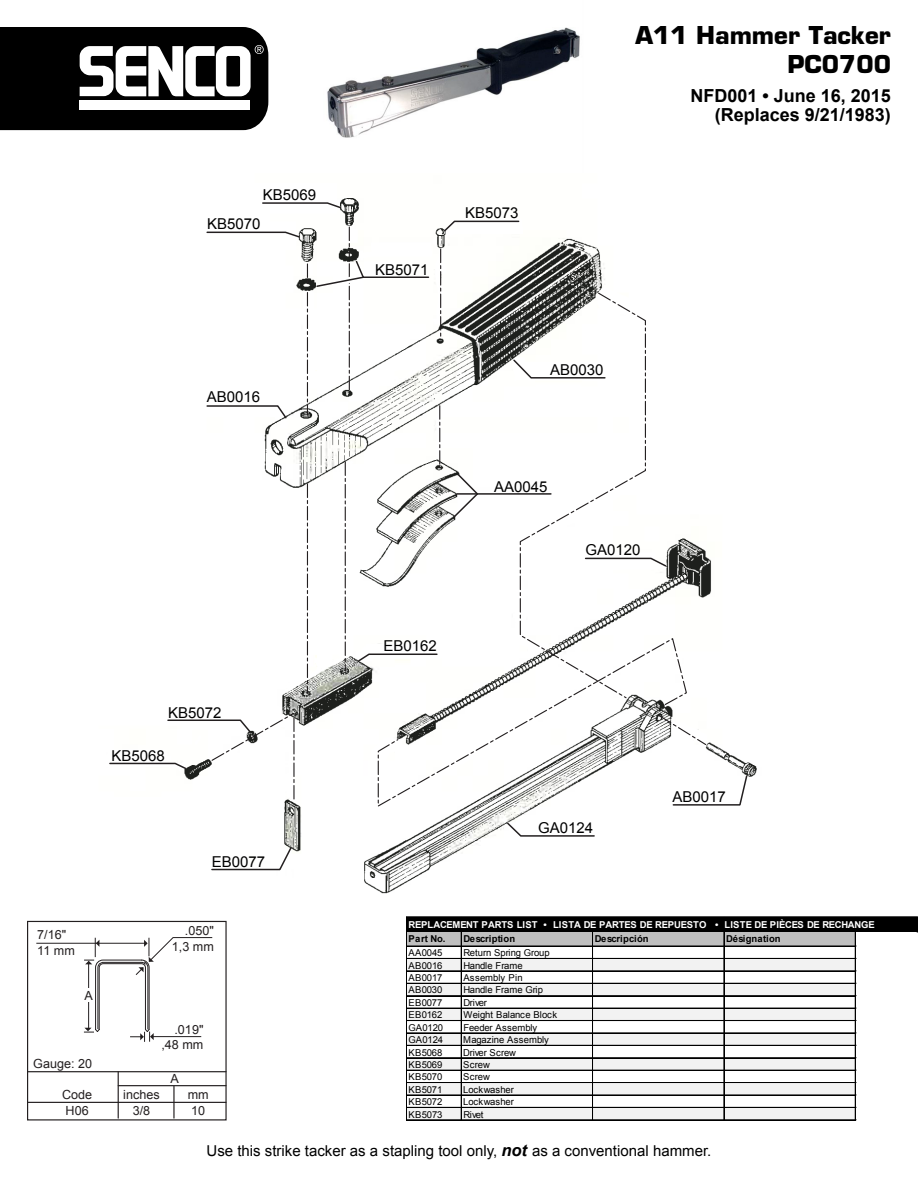
<style>
.page{position:relative;width:918px;height:1188px;background:#fff}
.page>*{position:absolute;margin:0;border:0;box-sizing:border-box;transform-origin:0 0}
.t1{font:700 24px/28.8px "Eurostile LT Std";color:#000;text-align:right}
.t2{font:700 18px/19.5px "Arial";color:#000;text-align:right}
.t3{font:15px "Arial";color:#000}
.t4{font:12.6px/15.8px "Arial";color:#231f20}
.t5{font:9.45px "Arial";letter-spacing:-.015em;color:#000}
.t6{font:700 9.45px "Arial";letter-spacing:-.03em;color:#fff}
.t7{font:700 9.45px "Arial";letter-spacing:.005em;color:#000}
.t8{font:9.45px "Arial";letter-spacing:.01em;color:#000}
.t9{font:9.45px "Arial";letter-spacing:.015em;color:#000}
.s1{font-weight:700;font-style:italic;font-size:16.5px}
</style>
<div class="page">
<img style="left:327px;top:27px;width:253px;height:111px">
<img style="left:264px;top:198px;width:493px;height:696px">
<svg style="left:262px;top:202px;width:80px;height:7px"></svg>
<svg style="left:206px;top:231px;width:95px;height:8px"></svg>
<svg style="left:315px;top:227px;width:115px;height:164px"></svg>
<svg style="left:443px;top:220px;width:77px;height:13px"></svg>
<svg style="left:307px;top:292px;width:1px;height:123px"></svg>
<svg style="left:307px;top:264px;width:1px;height:22px"></svg>
<svg style="left:206px;top:405px;width:82px;height:15px"></svg>
<svg style="left:440px;top:249px;width:1px;height:91px"></svg>
<svg style="left:307px;top:484px;width:1px;height:209px"></svg>
<svg style="left:357px;top:653px;width:20px;height:10px"></svg>
<svg style="left:506px;top:821px;width:90px;height:16px"></svg>
<svg style="left:688px;top:774px;width:60px;height:32px"></svg>
<svg style="left:647px;top:557px;width:21px;height:11px"></svg>
<hr style="left:457px;top:493px;width:94px;height:2px;background:#231f20">
<svg style="left:452px;top:472px;width:27px;height:47px"></svg>
<svg style="left:512px;top:358px;width:7px;height:21px"></svg>
<svg style="left:439px;top:406px;width:1px;height:61px"></svg>
<svg style="left:519px;top:292px;width:128px;height:345px"></svg>
<svg style="left:377px;top:637px;width:311px;height:171px"></svg>
<svg style="left:345px;top:462px;width:1px;height:209px"></svg>
<svg style="left:658px;top:714px;width:49px;height:32px"></svg>
<svg style="left:109px;top:712px;width:186px;height:88px"></svg>
<svg style="left:211px;top:846px;width:82px;height:25px"></svg>
<svg style="left:0;top:27px;width:268px;height:103px"></svg>
<div style="left:27px;top:921px;width:200px;height:199px;border:1px solid #231f20"></div>
<hr style="left:28px;top:1071px;width:198px;height:1px;background:#231f20">
<hr style="left:118px;top:1072px;width:1px;height:46px;background:#231f20">
<hr style="left:118px;top:1085px;width:108px;height:1px;background:#231f20">
<hr style="left:28px;top:1102px;width:198px;height:1px;background:#231f20">
<hr style="left:173px;top:1086px;width:2px;height:32px;background:#231f20">
<svg style="left:84px;top:937px;width:129px;height:105px"></svg>
<hr style="left:88px;top:962px;width:1px;height:67px;background:#231f20">
<hr style="left:36px;top:943px;width:110px;height:1px;background:#231f20">
<div style="left:83px;top:988px;width:11px;height:14px;background:#fff"></div>
<div style="left:407px;top:918px;width:511px;height:14px;background:#000"></div>
<div style="left:407px;top:931px;width:449px;height:16px;background:#bfbfbf"></div>
<div style="left:407px;top:958px;width:449px;height:14px;background:#f2f2f2"></div>
<div style="left:407px;top:983px;width:449px;height:13px;background:#f2f2f2"></div>
<div style="left:407px;top:1008px;width:449px;height:13px;background:#f2f2f2"></div>
<div style="left:407px;top:1033px;width:449px;height:13px;background:#f2f2f2"></div>
<div style="left:407px;top:1058px;width:449px;height:13px;background:#f2f2f2"></div>
<div style="left:407px;top:1083px;width:449px;height:13px;background:#f2f2f2"></div>
<div style="left:407px;top:1107px;width:449px;height:13px;background:#f2f2f2"></div>
<hr style="left:407px;top:917px;width:511px;height:1px;background:#000">
<hr style="left:407px;top:931px;width:511px;height:1px;background:#000">
<hr style="left:407px;top:946px;width:449px;height:1px;background:#000">
<hr style="left:407px;top:958px;width:449px;height:1px;background:#000">
<hr style="left:407px;top:971px;width:449px;height:1px;background:#000">
<hr style="left:407px;top:983px;width:449px;height:1px;background:#000">
<hr style="left:407px;top:995px;width:449px;height:1px;background:#000">
<hr style="left:407px;top:996px;width:449px;height:1px;background:#000">
<hr style="left:407px;top:1008px;width:449px;height:1px;background:#000">
<hr style="left:407px;top:1020px;width:449px;height:1px;background:#000">
<hr style="left:407px;top:1033px;width:449px;height:1px;background:#000">
<hr style="left:407px;top:1045px;width:449px;height:1px;background:#000">
<hr style="left:407px;top:1057px;width:449px;height:1px;background:#000">
<hr style="left:407px;top:1058px;width:449px;height:1px;background:#000">
<hr style="left:407px;top:1070px;width:449px;height:1px;background:#000">
<hr style="left:407px;top:1082px;width:449px;height:1px;background:#000">
<hr style="left:407px;top:1083px;width:449px;height:1px;background:#000">
<hr style="left:407px;top:1095px;width:449px;height:1px;background:#000">
<hr style="left:407px;top:1107px;width:449px;height:1px;background:#000">
<hr style="left:406px;top:917px;width:1px;height:203px;background:#000">
<hr style="left:461px;top:932px;width:1px;height:188px;background:#000">
<hr style="left:592px;top:932px;width:1px;height:188px;background:#000">
<hr style="left:593px;top:932px;width:1px;height:188px;background:#000">
<hr style="left:724px;top:932px;width:1px;height:188px;background:#000">
<hr style="left:407px;top:1120px;width:449px;height:1px;background:#000">
<hr style="left:855px;top:932px;width:1px;height:188px;background:#000">
<h3 class="t3" style="left:263px;top:185px;width:55px">KB5069</h3>
<h3 class="t3" style="left:207px;top:214px;width:55px">KB5070</h3>
<h3 class="t3" style="left:207px;top:387px;width:55px">AB0016</h3>
<h3 class="t3" style="left:168px;top:703px;width:55px">KB5072</h3>
<h3 class="t3" style="left:112px;top:746px;width:55px">KB5068</h3>
<h3 class="t3" style="left:212px;top:851px;width:55px">EB0077</h3>
<h3 class="t3" style="left:375px;top:260px;width:55px">KB5071</h3>
<h3 class="t3" style="left:465px;top:203px;width:55px">KB5073</h3>
<h1 class="t1" style="left:635px;top:21px;width:257px">A11 Hammer Tacker<br>PC0700</h1>
<h2 class="t2" style="left:691px;top:86px;width:202px">NFD001 • June 16, 2015 (Replaces 9/21/1983)</h2>
<h3 class="t3" style="left:550px;top:360px;width:55px">AB0030</h3>
<h3 class="t3" style="left:384px;top:636px;width:55px">EB0162</h3>
<h3 class="t3" style="left:494px;top:477px;width:55px">AA0045</h3>
<h3 class="t3" style="left:586px;top:540px;width:57px">GA0120</h3>
<h3 class="t3" style="left:538px;top:818px;width:57px">GA0124</h3>
<h3 class="t3" style="left:672px;top:787px;width:55px">AB0017</h3>
<p class="t6" style="left:409px;top:918px;width:468px">REPLACEMENT PARTS LIST • LISTA DE PARTES DE REPUESTO • LISTE DE PIÈCES DE RECHANGE</p>
<p class="t7" style="left:409px;top:933px;width:38px">Part No.</p>
<p class="t7" style="left:463px;top:933px;width:53px">Description</p>
<p class="t7" style="left:595px;top:933px;width:55px">Descripción</p>
<p class="t7" style="left:726px;top:933px;width:56px">Désignation</p>
<p class="t5" style="left:409px;top:947px;width:35px">AA0045</p>
<p class="t5" style="left:463px;top:947px;width:88px">Return Spring Group</p>
<p class="t5" style="left:409px;top:959px;width:35px">AB0016</p>
<p class="t5" style="left:463px;top:959px;width:61px">Handle Frame</p>
<p class="t5" style="left:409px;top:972px;width:35px">AB0017</p>
<p class="t9" style="left:463px;top:972px;width:61px">Assembly Pin</p>
<p class="t5" style="left:409px;top:984px;width:35px">AB0030</p>
<p class="t5" style="left:463px;top:984px;width:81px">Handle Frame Grip</p>
<p class="t5" style="left:409px;top:996px;width:35px">EB0077</p>
<p class="t5" style="left:463px;top:996px;width:25px">Driver</p>
<p class="t5" style="left:409px;top:1009px;width:35px">EB0162</p>
<p class="t8" style="left:463px;top:1009px;width:95px">Weight Balance Block</p>
<p class="t5" style="left:409px;top:1021px;width:36px">GA0120</p>
<p class="t5" style="left:463px;top:1021px;width:76px">Feeder Assembly</p>
<p class="t5" style="left:409px;top:1034px;width:36px">GA0124</p>
<p class="t8" style="left:463px;top:1034px;width:87px">Magazine Assembly</p>
<p class="t5" style="left:409px;top:1046px;width:35px">KB5068</p>
<p class="t5" style="left:463px;top:1046px;width:54px">Driver Screw</p>
<p class="t5" style="left:409px;top:1058px;width:35px">KB5069</p>
<p class="t5" style="left:463px;top:1058px;width:28px">Screw</p>
<p class="t5" style="left:409px;top:1071px;width:35px">KB5070</p>
<p class="t5" style="left:463px;top:1071px;width:28px">Screw</p>
<p class="t5" style="left:409px;top:1083px;width:35px">KB5071</p>
<p class="t5" style="left:463px;top:1083px;width:52px">Lockwasher</p>
<p class="t5" style="left:409px;top:1096px;width:35px">KB5072</p>
<p class="t5" style="left:463px;top:1096px;width:52px">Lockwasher</p>
<p class="t5" style="left:409px;top:1108px;width:35px">KB5073</p>
<p class="t5" style="left:463px;top:1108px;width:22px">Rivet</p>
<h3 class="t3" style="left:207px;top:1141px;width:506px">Use this strike tacker as a stapling tool only, <span class="s1">not</span> as a conventional hammer.</h3>
<h3 class="t4" style="left:172px;top:923px;width:44px;text-align:right">.050"<br>1,3 mm</h3>
<h3 class="t4" style="left:37px;top:927px;width:39px">7/16"<br>11 mm</h3>
<h3 class="t4" style="left:84px;top:988px;width:10px">A</h3>
<h3 class="t4" style="left:161px;top:1022px;width:44px;text-align:right">.019" ,48 mm</h3>
<h3 class="t4" style="left:33px;top:1056px;width:60px">Gauge: 20</h3>
<h3 class="t4" style="left:170px;top:1071px;width:10px">A</h3>
<h3 class="t4" style="left:62px;top:1087px;width:32px">Code<br>H06</h3>
<h3 class="t4" style="left:123px;top:1087px;width:38px;text-align:center">inches<br>3/8</h3>
<h3 class="t4" style="left:188px;top:1087px;width:22px">mm<br>10</h3>
</div>
